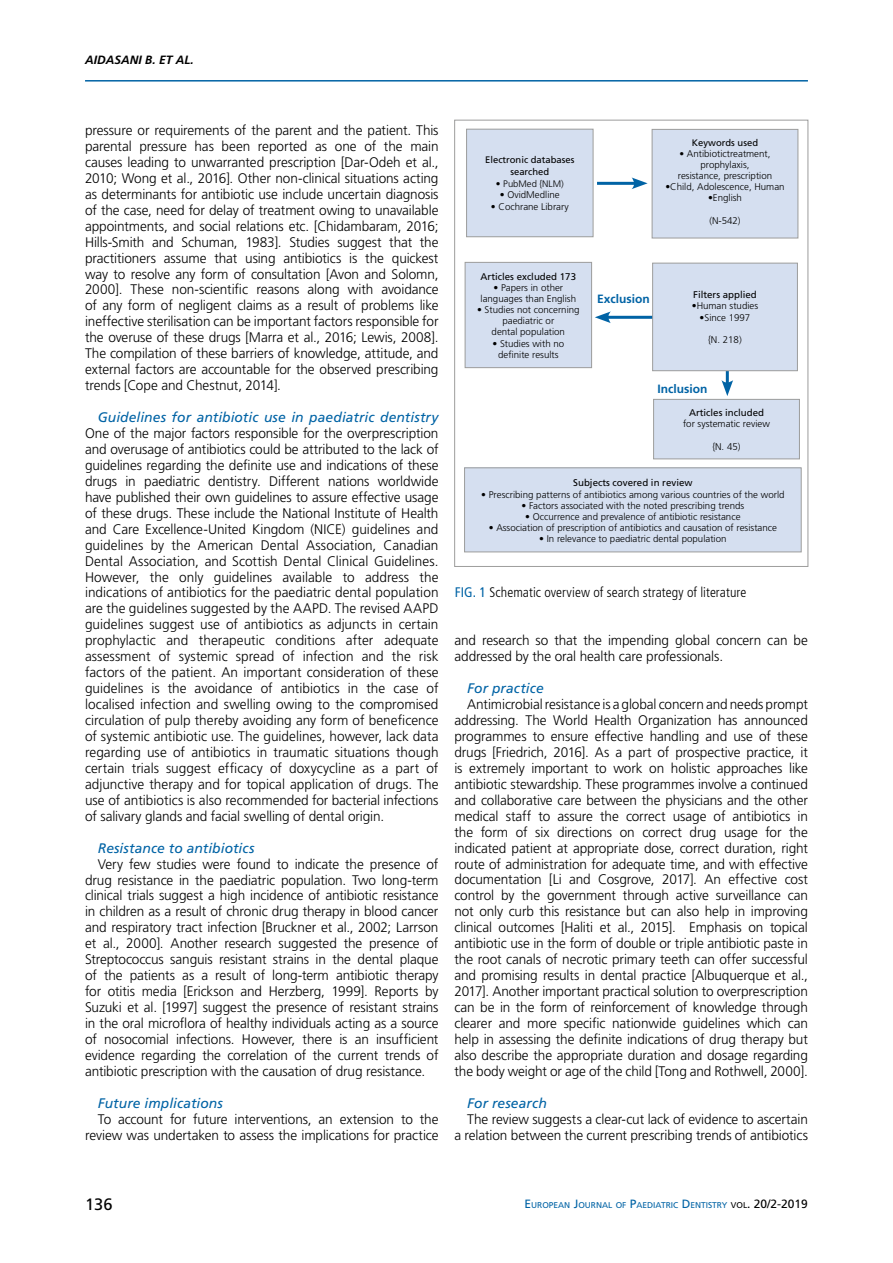
<style>
.page{position:relative;width:893px;height:1263px;background:#fff}
.page>*{position:absolute;margin:0;border:0;box-sizing:border-box;transform-origin:0 0}
.t1{font:16.5px "Frutiger";color:#000}
.t2{font:300 13.8px/15.9px "Frutiger LT Std";letter-spacing:-.01em;color:#000;text-align:justify}
.t3{font:italic 13.8px "Frutiger LT Std";letter-spacing:.005em;color:#0063a5}
.t4{font:300 condensed 13.8px "Frutiger";letter-spacing:.005em;color:#000}
.t5{font:700 12px "Frutiger LT Std";color:#0063a5}
.t6{font:italic 700 12px "Frutiger";color:#000}
.t7{font:300 9.75px/11.1px "Frutiger LT Std";color:#000;text-align:center}
.t8{font:9.75px "Frutiger LT Std";color:#000}
.t9{font:9.45px/11.6px "Frutiger LT Std";color:#000;text-align:center}
.t10{font:300 9.45px "Frutiger LT Std";color:#000}
.t11{font:8.4px "Frutiger";color:#0063a5}
.s1{font-size:9.45px}
.s2{font-weight:400;color:#0063a5}
.s3{font-size:12px}
.s4{color:#000}
.s5{font-size:12px;color:#000}
</style>
<div class="page">
<hr style="left:85px;top:80px;width:723px;height:2px;background:#0063a5">
<div style="left:454px;top:120px;width:354px;height:447px;border:1px solid #9d9d9c"></div>
<hr style="left:726px;top:330px;width:3px;height:56px;background:#0063a5">
<svg style="left:721px;top:380px;width:12px;height:16px"></svg>
<hr style="left:605px;top:316px;width:56px;height:3px;background:#0063a5">
<svg style="left:595px;top:311px;width:16px;height:12px"></svg>
<div style="left:465px;top:468px;width:336px;height:84px;background:#d5dff0"></div>
<div style="left:464px;top:468px;width:337px;height:84px;border:1px solid #9d9d9c"></div>
<div style="left:467px;top:129px;width:126px;height:108px;background:#d5dff0"></div>
<div style="left:466px;top:129px;width:127px;height:108px;border:1px solid #9d9d9c"></div>
<div style="left:652px;top:129px;width:146px;height:109px;background:#d5dff0"></div>
<div style="left:652px;top:129px;width:146px;height:109px;border:1px solid #9d9d9c"></div>
<hr style="left:597px;top:182px;width:40px;height:3px;background:#0063a5">
<svg style="left:631px;top:177px;width:17px;height:12px"></svg>
<div style="left:465px;top:262px;width:127px;height:106px;background:#d5dff0"></div>
<div style="left:465px;top:262px;width:127px;height:106px;border:1px solid #9d9d9c"></div>
<div style="left:653px;top:263px;width:144px;height:108px;background:#d5dff0"></div>
<div style="left:652px;top:263px;width:146px;height:108px;border:1px solid #9d9d9c"></div>
<div style="left:654px;top:399px;width:145px;height:60px;background:#d5dff0"></div>
<div style="left:653px;top:399px;width:147px;height:60px;border:1px solid #9d9d9c"></div>
<p class="t6" style="left:85px;top:53px;width:110px">AIDASANI B. ET AL.</p>
<p class="t2" style="left:85px;top:122px;width:355px">pressure or requirements of the parent and the patient. This parental pressure has been reported as one of the main causes leading to unwarranted prescription [Dar-Odeh et al., 2010; Wong et al., 2016]. Other non-clinical situations acting as determinants for antibiotic use include uncertain diagnosis of the case, need for delay of treatment owing to unavailable appointments, and social relations etc. [Chidambaram, 2016; Hills-Smith and Schuman, 1983]. Studies suggest that the practitioners assume that using antibiotics is the quickest way to resolve any form of consultation [Avon and Solomn, 2000]. These non-scientific reasons along with avoidance of any form of negligent claims as a result of problems like ineffective sterilisation can be important factors responsible for the overuse of these drugs [Marra et al., 2016; Lewis, 2008].<br>The compilation of these barriers of knowledge, attitude, and external factors are accountable for the observed prescribing trends [Cope and Chestnut, 2014].</p>
<p class="t3" style="left:98px;top:409px;width:342px">Guidelines for antibiotic use in paediatric dentistry</p>
<p class="t2" style="left:85px;top:425px;width:355px">One of the major factors responsible for the overprescription and overusage of antibiotics could be attributed to the lack of guidelines regarding the definite use and indications of these drugs in paediatric dentistry. Different nations worldwide have published their own guidelines to assure effective usage of these drugs. These include the National Institute of Health and Care Excellence-United Kingdom (NICE) guidelines and guidelines by the American Dental Association, Canadian Dental Association, and Scottish Dental Clinical Guidelines.<br>However, the only guidelines available to address the indications of antibiotics for the paediatric dental population are the guidelines suggested by the AAPD. The revised AAPD guidelines suggest use of antibiotics as adjuncts in certain prophylactic and therapeutic conditions after adequate assessment of systemic spread of infection and the risk factors of the patient. An important consideration of these guidelines is the avoidance of antibiotics in the case of localised infection and swelling owing to the compromised circulation of pulp thereby avoiding any form of beneficence of systemic antibiotic use. The guidelines, however, lack data regarding use of antibiotics in traumatic situations though certain trials suggest efficacy of doxycycline as a part of adjunctive therapy and for topical application of drugs. The use of antibiotics is also recommended for bacterial infections of salivary glands and facial swelling of dental origin.</p>
<p class="t3" style="left:98px;top:840px;width:158px">Resistance to antibiotics</p>
<p class="t2" style="left:85px;top:856px;width:355px;text-indent:13px">Very few studies were found to indicate the presence of drug resistance in the paediatric population. Two long-term clinical trials suggest a high incidence of antibiotic resistance in children as a result of chronic drug therapy in blood cancer and respiratory tract infection [Bruckner et al., 2002; Larrson et al., 2000]. Another research suggested the presence of Streptococcus sanguis resistant strains in the dental plaque of the patients as a result of long-term antibiotic therapy for otitis media [Erickson and Herzberg, 1999]. Reports by Suzuki et al. [1997] suggest the presence of resistant strains in the oral microflora of healthy individuals acting as a source of nosocomial infections. However, there is an insufficient evidence regarding the correlation of the current trends of antibiotic prescription with the causation of drug resistance.</p>
<p class="t3" style="left:98px;top:1095px;width:127px">Future implications</p>
<p class="t2" style="left:85px;top:1111px;width:355px;text-align:right">To account for future interventions, an extension to the review was undertaken to assess the implications for practice</p>
<p class="t9" style="left:485px;top:154px;width:91px">Electronic databases searched</p>
<p class="t10" style="left:496px;top:178px;width:69px">• PubMed {NLM)</p>
<p class="t7" style="left:500px;top:189px;width:61px">• OvidMedline</p>
<p class="t7" style="left:491px;top:201px;width:79px">• Cochrane Library</p>
<p class="t8" style="left:481px;top:270px;width:97px">Articles excluded 173</p>
<p class="t7" style="left:481px;top:282px;width:97px">• Papers in other languages than English</p>
<p class="t7" style="left:477px;top:304px;width:104px">• Studies not concerning paediatric or<br>dental population</p>
<p class="t7" style="left:492px;top:338px;width:73px">• Studies with no definite results</p>
<p class="t9" style="left:692px;top:137px;width:68px">Keywords used</p>
<p class="t7" style="left:678px;top:148px;width:96px"><span class="s1">•</span> Antibiotictreatment, prophylaxis, resistance, prescription</p>
<p class="t7" style="left:665px;top:181px;width:121px">•Child, Adolescence, Human</p>
<p class="t7" style="left:708px;top:193px;width:36px">•English</p>
<p class="t7" style="left:709px;top:215px;width:33px">(N-542)</p>
<p class="t5" style="left:597px;top:292px;width:54px">Exclusion</p>
<p class="t8" style="left:693px;top:289px;width:65px">Filters applied</p>
<p class="t7" style="left:692px;top:301px;width:68px">•Human studies</p>
<p class="t7" style="left:700px;top:312px;width:52px">•Since 1997</p>
<p class="t7" style="left:708px;top:334px;width:35px">{N. 218)</p>
<p class="t5" style="left:657px;top:382px;width:51px">Inclusion</p>
<p class="t8" style="left:689px;top:407px;width:77px">Articles included</p>
<p class="t7" style="left:683px;top:418px;width:88px">for systematic review</p>
<p class="t7" style="left:712px;top:441px;width:30px">{N. 45)</p>
<p class="t8" style="left:573px;top:477px;width:121px">Subjects covered in review</p>
<p class="t7" style="left:481px;top:489px;width:305px">• Prescribing patterns of antibiotics among various countries of the world</p>
<p class="t7" style="left:521px;top:500px;width:224px">• Factors associated with the noted prescribing trends</p>
<p class="t7" style="left:525px;top:511px;width:217px">• Occurrence and prevalence of antibiotic resistance</p>
<p class="t7" style="left:489px;top:522px;width:290px">• Association of prescription of antibiotics and causation of resistance</p>
<p class="t7" style="left:539px;top:533px;width:189px">• In relevance to paediatric dental population</p>
<p class="t4" style="left:455px;top:585px;width:293px"><span class="s2">FIG. 1</span> Schematic overview of search strategy of literature</p>
<p class="t2" style="left:454px;top:633px;width:355px">and research so that the impending global concern can be addressed by the oral health care professionals.</p>
<p class="t3" style="left:467px;top:680px;width:78px">For practice</p>
<p class="t2" style="left:454px;top:697px;width:355px;text-indent:13px">Antimicrobial resistance is a global concern and needs prompt addressing. The World Health Organization has announced programmes to ensure effective handling and use of these drugs [Friedrich, 2016]. As a part of prospective practice, it is extremely important to work on holistic approaches like antibiotic stewardship. These programmes involve a continued and collaborative care between the physicians and the other medical staff to assure the correct usage of antibiotics in the form of six directions on correct drug usage for the indicated patient at appropriate dose, correct duration, right route of administration for adequate time, and with effective documentation [Li and Cosgrove, 2017]. An effective cost control by the government through active surveillance can not only curb this resistance but can also help in improving clinical outcomes [Haliti et al., 2015]. Emphasis on topical antibiotic use in the form of double or triple antibiotic paste in the root canals of necrotic primary teeth can offer successful and promising results in dental practice [Albuquerque et al., 2017]. Another important practical solution to overprescription can be in the form of reinforcement of knowledge through clearer and more specific nationwide guidelines which can help in assessing the definite indications of drug therapy but also describe the appropriate duration and dosage regarding the body weight or age of the child [Tong and Rothwell, 2000].</p>
<p class="t3" style="left:467px;top:1095px;width:81px">For research</p>
<p class="t2" style="left:454px;top:1111px;width:355px;text-align:right">The review suggests a clear-cut lack of evidence to ascertain<br>a relation between the current prescribing trends of antibiotics</p>
<p class="t1" style="left:85px;top:1194px;width:29px">136</p>
<p class="t11" style="left:524px;top:1200px;width:285px"><span class="s3">E</span>UROPEAN <span class="s3">J</span>OURNAL OF <span class="s3">P</span>AE DIATRIC <span class="s3">D</span> E NTISTRY <span class="s4">VOL</span><span class="s5">. 20/2-2019</span></p>
</div>
